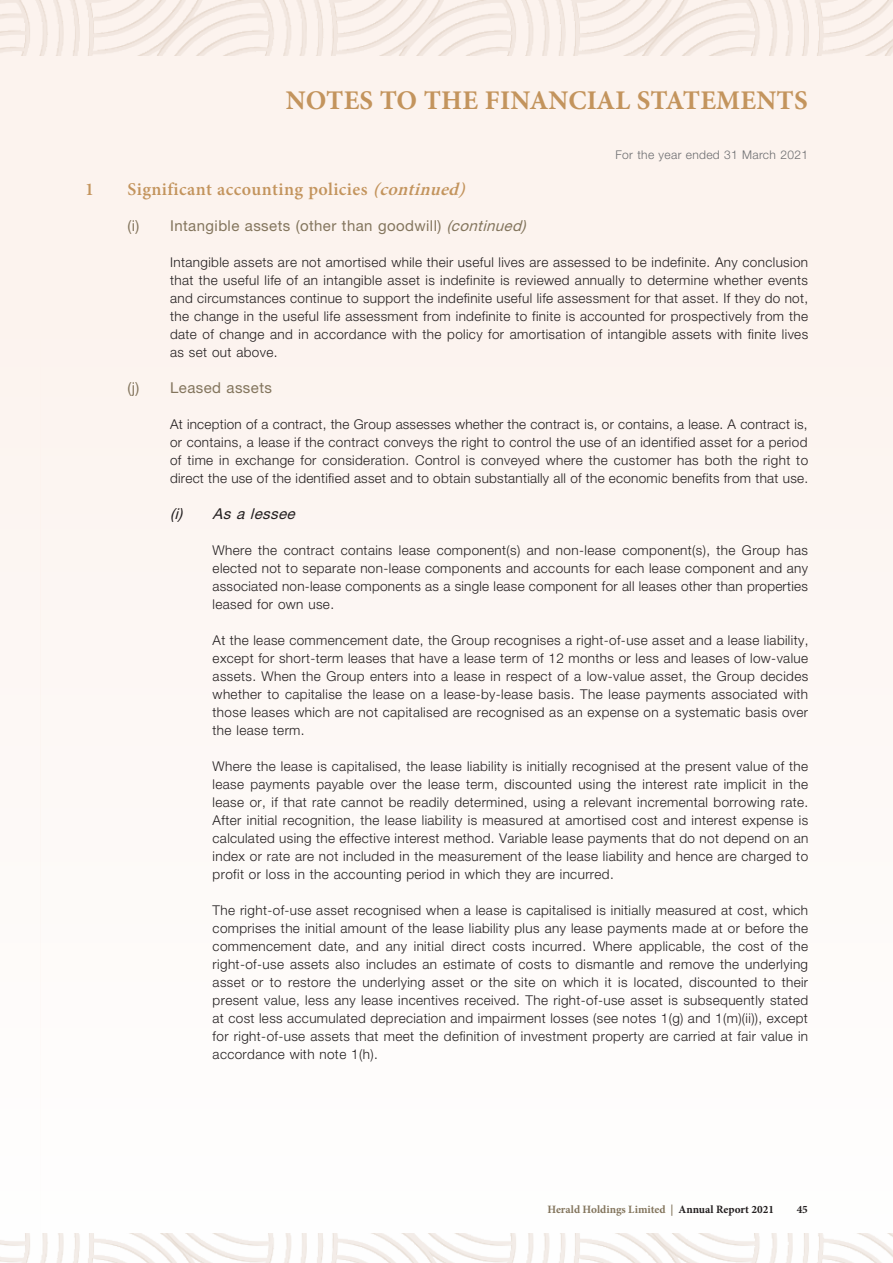
<style>
.page{position:relative;width:893px;height:1263px;background:#fff}
.page>*{position:absolute;margin:0;border:0;box-sizing:border-box;transform-origin:0 0}
.t1{font:700 27px "Minion Pro";letter-spacing:.005em;color:#c3945d}
.t2{font:600 18px "Minion Pro";letter-spacing:.02em;color:#c3945d}
.t3{font:15px "Helvetica Neue LT Std";letter-spacing:.03em;color:#83755d}
.t4{font:italic 15px "Helvetica Neue LT Std";color:#231f20}
.t5{font:300 13.5px/18px "Helvetica Neue LT Std";letter-spacing:.03em;color:#231f20;text-align:justify}
.t6{font:300 12px "Helvetica Neue LT Std";letter-spacing:.03em;color:#6c6d70}
.t7{font:700 11.25px "Minion Pro";color:#83755d}
.t8{font:700 11.25px "Minion Pro";color:#231f20}
.s1{font-style:italic}
.s2{color:#231f20}
</style>
<div class="page">
<div style="left:40px;top:0;width:853px;height:1263px;background:#fcf3ee"></div>
<div style="left:0;top:0;width:40px;height:1263px;background:#fcf3ee"></div>
<img style="left:0;top:1233px;width:893px;height:30px">
<svg style="left:0;top:0;width:893px;height:56px"></svg>
<h1 class="t1" style="left:286px;top:82px;width:523px">NOTES TO THE FINANCIAL STATEMENTS</h1>
<p class="t6" style="left:615px;top:147px;width:194px">For the year ended 31 March 2021</p>
<h2 class="t2" style="left:85px;top:176px;width:10px">1</h2>
<h2 class="t2" style="left:128px;top:176px;width:345px">Significant accounting policies <span class="s1">(continued)</span></h2>
<p class="t3" style="left:128px;top:216px;width:400px">(i) Intangible assets (other than goodwill) <span class="s1">(continued)</span></p>
<p class="t5" style="left:170px;top:253px;width:640px">Intangible assets are not amortised while their useful lives are assessed to be indefinite. Any conclusion that the useful life of an intangible asset is indefinite is reviewed annually to determine whether events and circumstances continue to support the indefinite useful life assessment for that asset. If they do not, the change in the useful life assessment from indefinite to finite is accounted for prospectively from the date of change and in accordance with the policy for amortisation of intangible assets with finite lives as set out above.</p>
<p class="t3" style="left:128px;top:378px;width:146px">(j) Leased assets</p>
<p class="t5" style="left:170px;top:415px;width:640px">At inception of a contract, the Group assesses whether the contract is, or contains, a lease. A contract is, or contains, a lease if the contract conveys the right to control the use of an identified asset for a period of time in exchange for consideration. Control is conveyed where the customer has both the right to direct the use of the identified asset and to obtain substantially all of the economic benefits from that use.</p>
<p class="t4" style="left:170px;top:504px;width:131px">(i) As a lessee</p>
<p class="t5" style="left:213px;top:541px;width:597px">Where the contract contains lease component(s) and non-lease component(s), the Group has elected not to separate non-lease components and accounts for each lease component and any associated non-lease components as a single lease component for all leases other than properties leased for own use.</p>
<p class="t5" style="left:213px;top:631px;width:597px">At the lease commencement date, the Group recognises a right-of-use asset and a lease liability, except for short-term leases that have a lease term of 12 months or less and leases of low-value assets. When the Group enters into a lease in respect of a low-value asset, the Group decides whether to capitalise the lease on a lease-by-lease basis. The lease payments associated with those leases which are not capitalised are recognised as an expense on a systematic basis over the lease term.</p>
<p class="t5" style="left:213px;top:757px;width:597px">Where the lease is capitalised, the lease liability is initially recognised at the present value of the lease payments payable over the lease term, discounted using the interest rate implicit in the lease or, if that rate cannot be readily determined, using a relevant incremental borrowing rate.<br>After initial recognition, the lease liability is measured at amortised cost and interest expense is calculated using the effective interest method. Variable lease payments that do not depend on an index or rate are not included in the measurement of the lease liability and hence are charged to profit or loss in the accounting period in which they are incurred.</p>
<p class="t5" style="left:213px;top:901px;width:597px">The right-of-use asset recognised when a lease is capitalised is initially measured at cost, which comprises the initial amount of the lease liability plus any lease payments made at or before the commencement date, and any initial direct costs incurred. Where applicable, the cost of the right-of-use assets also includes an estimate of costs to dismantle and remove the underlying asset or to restore the underlying asset or the site on which it is located, discounted to their present value, less any lease incentives received. The right-of-use asset is subsequently stated at cost less accumulated depreciation and impairment losses (see notes 1(g) and 1(m)(ii)), except for right-of-use assets that meet the definition of investment property are carried at fair value in accordance with note 1(h).</p>
<p class="t7" style="left:547px;top:1202px;width:228px">Herald Holdings Limited | <span class="s2">Annual Report 2021</span></p>
<p class="t8" style="left:797px;top:1202px;width:13px">45</p>
</div>
